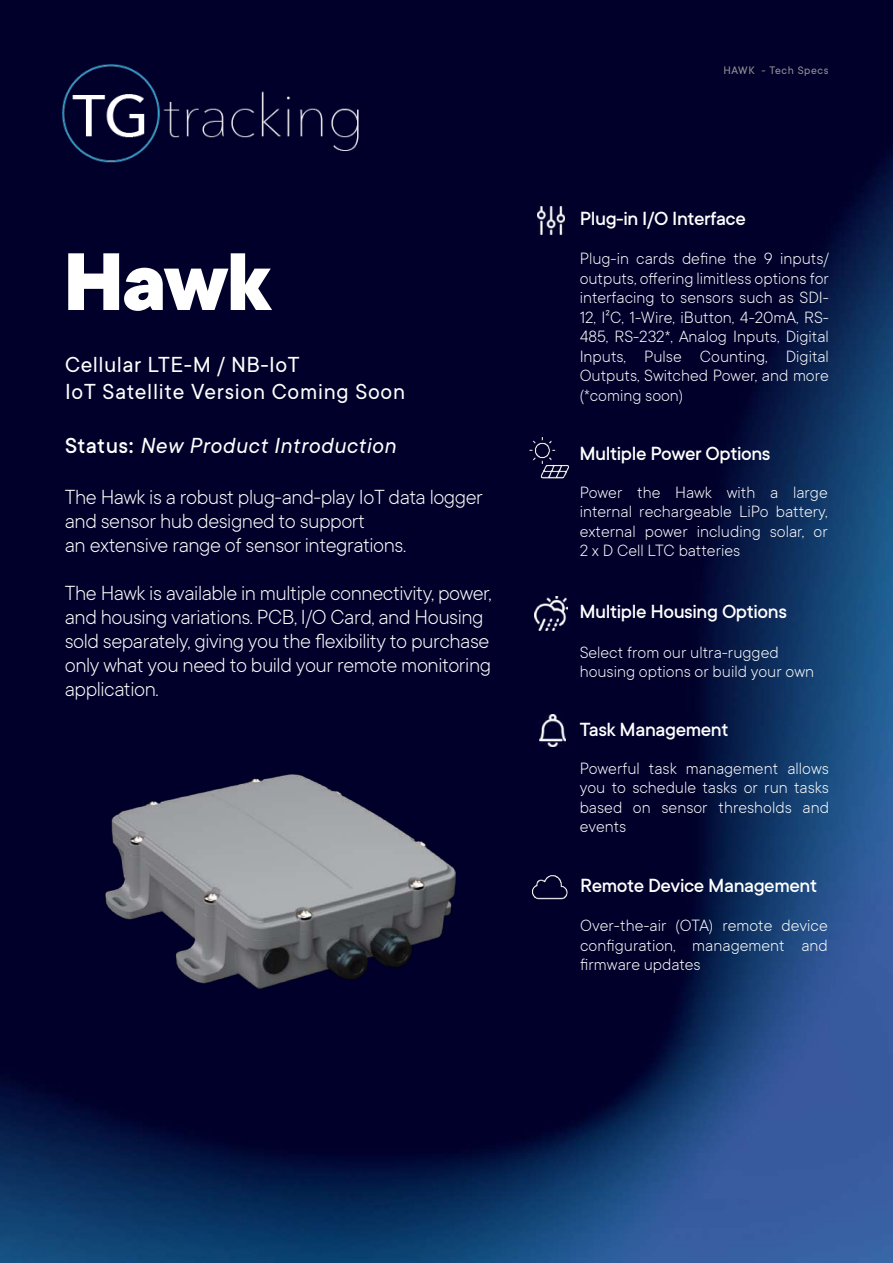
<style>
.page{position:relative;width:893px;height:1263px;background:#fff}
.page>*{position:absolute;margin:0;border:0;box-sizing:border-box;transform-origin:0 0}
.t1{font:800 90px "TT Commons";color:#fff}
.t2{font:24px/27px "TT Commons";letter-spacing:.03em;color:#fff}
.t3{font:italic 24px "TT Commons";letter-spacing:.02em;color:#fff}
.t4{font:300 22.5px/24px "TT Commons";letter-spacing:-.02em;color:#fff}
.t5{font:500 21px "TT Commons";letter-spacing:-.02em;color:#fff}
.t6{font:300 18px/19.5px "TT Commons";color:#fff;text-align:justify}
.t7{font:12px "TT Commons";letter-spacing:.05em;color:#959595}
.s1{font-weight:500;font-style:normal}
.s2{font-weight:600;font-style:normal}
</style>
<div class="page">
<img style="left:0;top:0;width:893px;height:1263px">
<img style="left:62px;top:65px;width:313px;height:98px">
<img style="left:537px;top:207px;width:28px;height:27px">
<img style="left:540px;top:715px;width:25px;height:31px">
<img style="left:524px;top:431px;width:50px;height:52px">
<img style="left:534px;top:597px;width:34px;height:33px">
<img style="left:537px;top:865px;width:33px;height:44px">
<img style="left:43px;top:678px;width:494px;height:407px">
<p class="t7" style="left:723px;top:63px;width:107px">HAWK - Tech Specs</p>
<p class="t5" style="left:580px;top:205px;width:168px">Plug-in I/O Interface</p>
<h1 class="t1" style="left:63px;top:221px;width:210px">Hawk</h1>
<p class="t6" style="left:580px;top:248px;width:251px">Plug-in cards define the 9 inputs/ outputs, offering limitless options for interfacing to sensors such as SDI-12, I²C, 1-Wire, iButton, 4-20mA, RS-485, RS-232*, Analog Inputs, Digital Inputs, Pulse Counting, Digital Outputs, Switched Power, and more (*coming soon)</p>
<h2 class="t2" style="left:65px;top:350px;width:341px">Cellular LTE-M / NB-IoT<br>IoT Satellite Version Coming Soon</h2>
<h2 class="t3" style="left:65px;top:430px;width:332px"><span class="s1">Status</span><span class="s2">:</span> New Product Introduction</h2>
<p class="t4" style="left:65px;top:484px;width:420px">The Hawk is a robust plug-and-play IoT data logger and sensor hub designed to support<br>an extensive range of sensor integrations.</p>
<p class="t4" style="left:65px;top:580px;width:428px">The Hawk is available in multiple connectivity, power, and housing variations. PCB, I/O Card, and Housing sold separately, giving you the flexibility to purchase only what you need to build your remote monitoring application.</p>
<p class="t5" style="left:579px;top:440px;width:193px">Multiple Power Options</p>
<p class="t6" style="left:580px;top:482px;width:250px">Power the Hawk with a large internal rechargeable LiPo battery, external power including solar, or 2 x D Cell LTC batteries</p>
<p class="t5" style="left:579px;top:598px;width:209px">Multiple Housing Options</p>
<p class="t6" style="left:580px;top:642px;width:236px">Select from our ultra-rugged housing options or build your own</p>
<p class="t5" style="left:580px;top:716px;width:150px">Task Management</p>
<p class="t6" style="left:580px;top:757px;width:251px">Powerful task management allows you to schedule tasks or run tasks based on sensor thresholds and events</p>
<p class="t5" style="left:580px;top:872px;width:239px">Remote Device Management</p>
<p class="t6" style="left:580px;top:915px;width:249px">Over-the-air (OTA) remote device configuration, management and firmware updates</p>
</div>
